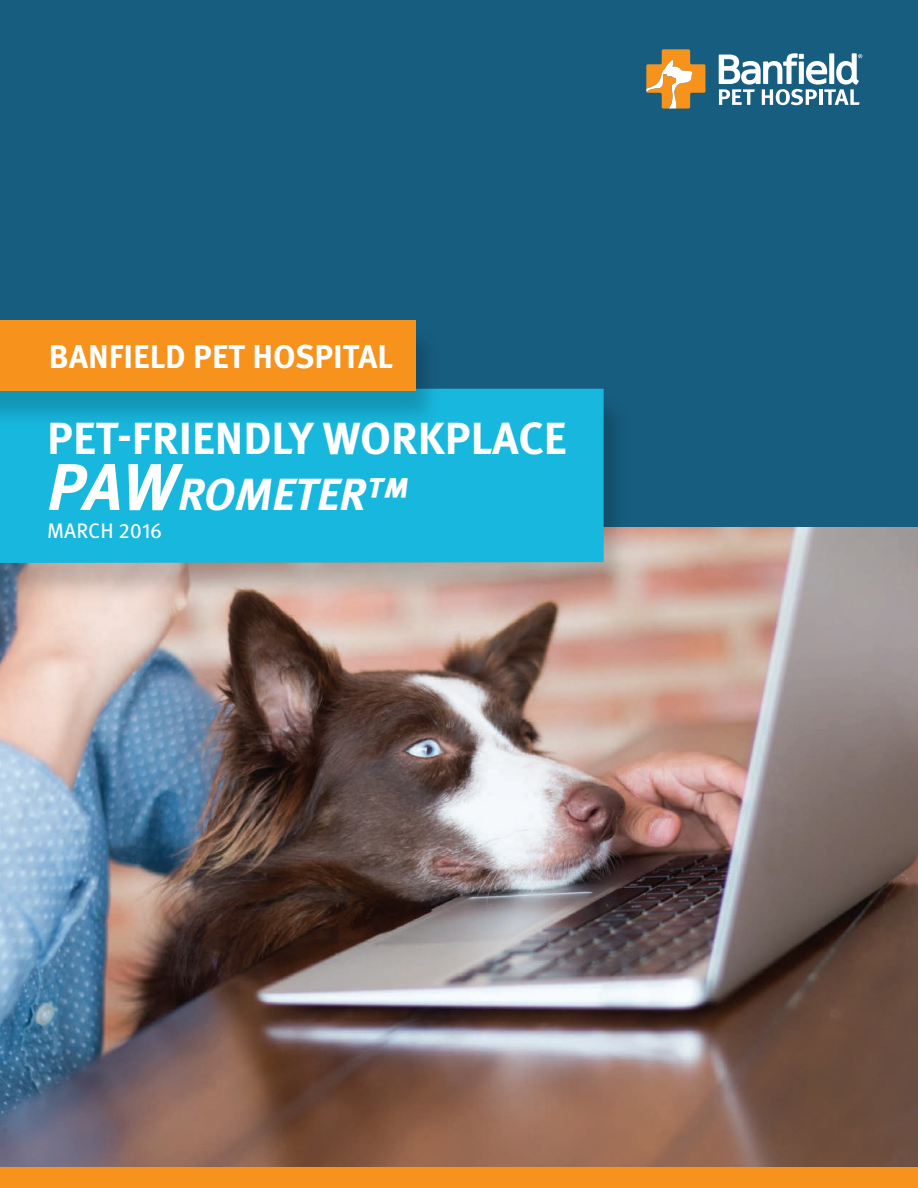
<style>
.page{position:relative;width:918px;height:1188px;background:#175d80}
.page>*{position:absolute;margin:0;border:0;box-sizing:border-box;transform-origin:0 0}
.t1{font:700 45px/55.5px "Meta OT";color:#fff}
.t2{font:700 32.7px "Meta OT";color:#fff}
.t3{font:21px "Meta OT";color:#fff}
.s1{font-style:italic;font-size:66px}
.s2{font-style:italic}
</style>
<div class="page">
<img style="left:0;top:527px;width:918px;height:641px">
<div style="left:0;top:1168px;width:918px;height:20px;background:#f7931d"></div>
<svg style="left:646px;top:49px;width:60px;height:60px"></svg>
<svg style="left:719px;top:53px;width:143px;height:52px"></svg>
<img style="left:0;top:388px;width:637px;height:219px">
<div style="left:0;top:389px;width:604px;height:174px;background:#18b7de"></div>
<img style="left:0;top:320px;width:449px;height:115px">
<div style="left:0;top:320px;width:415px;height:71px;background:#f7931d"></div>
<p class="t2" style="left:49px;top:336px;width:346px">BANFIELD PET HOSPITAL</p>
<p class="t1" style="left:47px;top:412px;width:521px">PET-FRIENDLY WORKPLACE<br><span class="s1">PAW</span><span class="s2">ROMETER™</span></p>
<p class="t3" style="left:47px;top:518px;width:117px">MARCH 2016</p>
</div>
